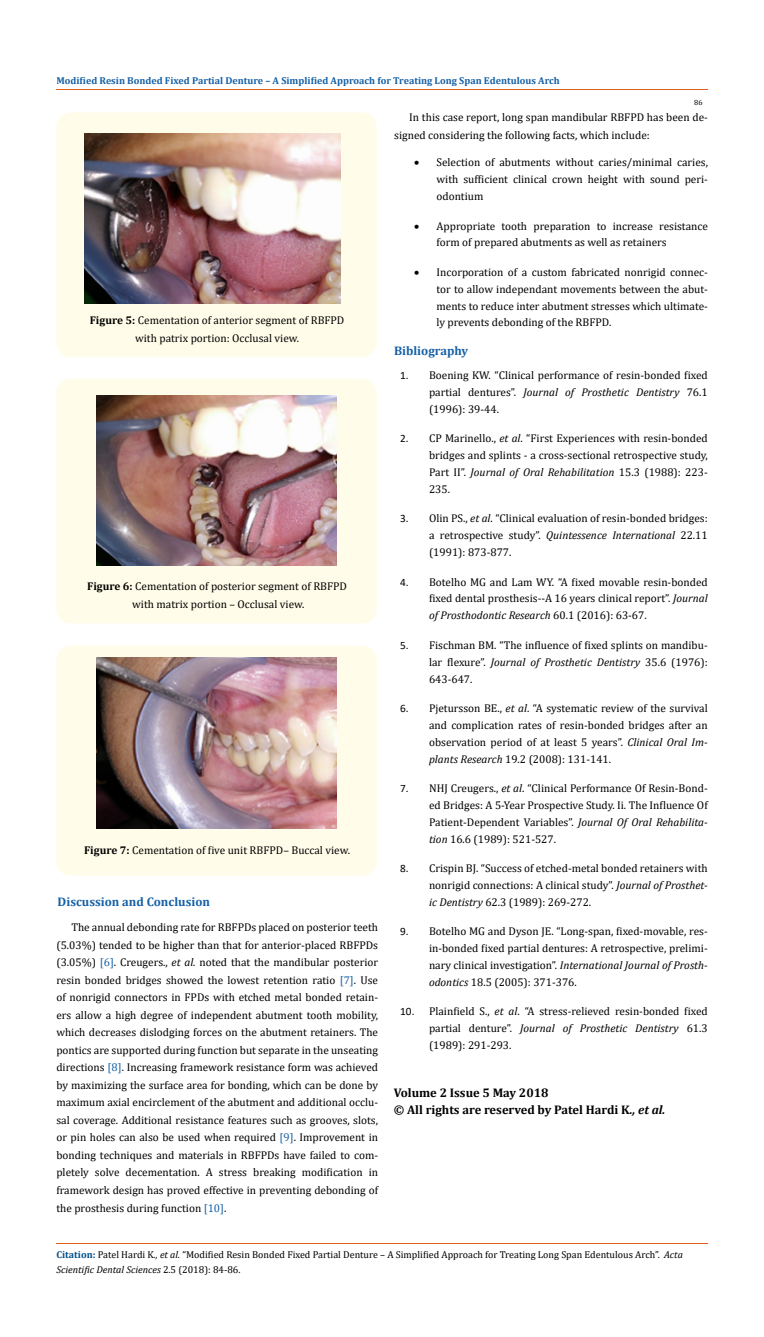
<style>
.page{position:relative;width:764px;height:1337px;background:#fff}
.page>*{position:absolute;margin:0;border:0;box-sizing:border-box;transform-origin:0 0}
.t1{font:700 12.5px/17.5px "Cambria";color:#000}
.t2{font:700 12.5px "Cambria";color:#1560a6}
.t3{font:11.25px/16.9px "Cambria";color:#000;text-align:justify}
.t4{font:10px/15px "Cambria";color:#000}
.t5{font:700 10px "Cambria";color:#1560a6}
.t6{font:7.5px "Cambria";color:#000}
.s1{font-weight:700}
.s2{color:#1560a6}
.s3{font-style:italic}
.s4{font-family:"Calibri"}
.s5{font-weight:700;color:#035089}
</style>
<div class="page">
<div style="left:56px;top:112px;width:321px;height:245px;background:#fffde9;border-radius:15px"></div>
<img style="left:85px;top:133px;width:255px;height:170px">
<div style="left:56px;top:378px;width:321px;height:245px;background:#fffde9;border-radius:15px"></div>
<img style="left:97px;top:395px;width:239px;height:171px">
<div style="left:56px;top:645px;width:321px;height:230px;background:#fffde9;border-radius:15px"></div>
<img style="left:97px;top:658px;width:239px;height:170px">
<hr style="left:56px;top:90px;width:652px;height:1px;background:#e05d1a">
<hr style="left:56px;top:1243px;width:652px;height:1px;background:#e05d1a">
<p class="t5" style="left:56px;top:73px;width:505px">Modified Resin Bonded Fixed Partial Denture – A Simplified Approach for Treating Long Span Edentulous Arch</p>
<p class="t6" style="left:694px;top:98px;width:10px">86</p>
<p class="t3" style="left:90px;top:311px;width:256px;line-height:17.5px;text-align:center"><span class="s1">Figure 5:</span> Cementation of anterior segment of RBFPD with patrix portion: Occlusal view.</p>
<p class="t3" style="left:87px;top:577px;width:261px;line-height:17.5px;text-align:center"><span class="s1">Figure 6:</span> Cementation of posterior segment of RBFPD with matrix portion – Occlusal view.</p>
<p class="t3" style="left:84px;top:841px;width:267px"><span class="s1">Figure 7:</span> Cementation of five unit RBFPD– Buccal view.</p>
<p class="t2" style="left:58px;top:892px;width:154px">Discussion and Conclusion</p>
<p class="t3" style="left:56px;top:918px;width:323px;line-height:17.5px;text-indent:15px">The annual debonding rate for RBFPDs placed on posterior teeth (5.03%) tended to be higher than that for anterior-placed RBFPDs (3.05%) <span class="s2">[6]</span>. Creugers., <span class="s3">et al.</span> noted that the mandibular posterior resin bonded bridges showed the lowest retention ratio <span class="s2">[7]</span>. Use of nonrigid connectors in FPDs with etched metal bonded retain&shy;ers allow a high degree of independent abutment tooth mobility, which decreases dislodging forces on the abutment retainers. The pontics are supported during function but separate in the unseating directions <span class="s2">[8]</span>. Increasing framework resistance form was achieved by maximizing the surface area for bonding, which can be done by maximum axial encirclement of the abutment and additional occlu&shy;sal coverage. Additional resistance features such as grooves, slots, or pin holes can also be used when required <span class="s2">[9]</span>. Improvement in bonding techniques and materials in RBFPDs have failed to com&shy;pletely solve decementation. A stress breaking modification in framework design has proved effective in preventing debonding of the prosthesis during function <span class="s2">[10]</span>.</p>
<p class="t3" style="left:394px;top:108px;width:315px;line-height:17.5px;text-indent:15px">In this case report, long span mandibular RBFPD has been de&shy;signed considering the following facts, which include:</p>
<p class="t3" style="left:436px;top:154px;width:273px;text-indent:-22px">• Selection of abutments without caries/minimal caries, with sufficient clinical crown height with sound peri&shy;odontium</p>
<p class="t3" style="left:436px;top:217px;width:273px;text-indent:-22px">• Appropriate tooth preparation to increase resistance form of prepared abutments as well as retainers</p>
<p class="t3" style="left:436px;top:263px;width:273px;text-indent:-22px">• Incorporation of a custom fabricated nonrigid connec&shy;tor to allow independant movements between the abut&shy;ments to reduce inter abutment stresses which ultimate&shy;ly prevents debonding of the RBFPD.</p>
<p class="t2" style="left:394px;top:342px;width:76px">Bibliography</p>
<p class="t3" style="left:429px;top:367px;width:280px;text-indent:-29px"><span class="s4">1.</span> Boening KW. “Clinical performance of resin-bonded fixed partial dentures”. <span class="s3">Journal of Prosthetic Dentistry</span> 76.1 (1996): 39-44.</p>
<p class="t3" style="left:429px;top:430px;width:280px;text-indent:-29px"><span class="s4">2.</span> CP Marinello., <span class="s3">et al</span>. “First Experiences with resin-bonded bridges and splints - a cross-sectional retrospective study, Part II”. <span class="s3">Journal of Oral Rehabilitation</span> 15.3 (1988): 223- 235.</p>
<p class="t3" style="left:429px;top:510px;width:280px;text-indent:-29px"><span class="s4">3.</span> Olin PS., <span class="s3">et al</span>. “Clinical evaluation of resin-bonded bridges: a retrospective study”. <span class="s3">Quintessence International</span> 22.11 (1991): 873-877.</p>
<p class="t3" style="left:429px;top:573px;width:280px;text-indent:-29px"><span class="s4">4.</span> Botelho MG and Lam WY. “A fixed movable resin-bonded fixed dental prosthesis--A 16 years clinical report”. <span class="s3">Journal of Prosthodontic Research</span> 60.1 (2016): 63-67.</p>
<p class="t3" style="left:429px;top:636px;width:280px;text-indent:-29px"><span class="s4">5.</span> Fischman BM. “The influence of fixed splints on mandibu&shy;lar flexure”. <span class="s3">Journal of Prosthetic Dentistry</span> 35.6 (1976):<br>643-647.</p>
<p class="t3" style="left:429px;top:699px;width:280px;text-indent:-29px"><span class="s4">6.</span> Pjetursson BE., <span class="s3">et al</span>. “A systematic review of the survival and complication rates of resin-bonded bridges after an observation period of at least 5 years”. <span class="s3">Clinical Oral Im&shy;plants Research</span> 19.2 (2008): 131-141.</p>
<p class="t3" style="left:429px;top:779px;width:280px;text-indent:-29px"><span class="s4">7.</span> NHJ Creugers., <span class="s3">et al</span>. “Clinical Performance Of Resin-Bond&shy;ed Bridges: A 5-Year Prospective Study. Ii. The Influence Of Patient-Dependent Variables”. <span class="s3">Journal Of Oral Rehabilita&shy;tion</span> 16.6 (1989): 521-527.</p>
<p class="t3" style="left:429px;top:859px;width:280px;text-indent:-29px"><span class="s4">8.</span> Crispin BJ. “Success of etched-metal bonded retainers with nonrigid connections: A clinical study”. <span class="s3">Journal of Prosthet&shy;ic Dentistry</span> 62.3 (1989): 269-272.</p>
<p class="t3" style="left:429px;top:922px;width:280px;text-indent:-29px"><span class="s4">9.</span> Botelho MG and Dyson JE. “Long-span, fixed-movable, res&shy;in-bonded fixed partial dentures: A retrospective, prelimi&shy;nary clinical investigation”. <span class="s3">International Journal of Prosth&shy;odontics</span> 18.5 (2005): 371-376.</p>
<p class="t3" style="left:429px;top:1002px;width:280px;text-indent:-29px"><span class="s4">10.</span> Plainfield S., <span class="s3">et al</span>. “A stress-relieved resin-bonded fixed partial denture”. <span class="s3">Journal of Prosthetic Dentistry</span> 61.3 (1989): 291-293.</p>
<p class="t1" style="left:394px;top:1083px;width:273px">Volume 2 Issue 5 May 2018<br>© All rights are reserved by Patel Hardi K<span class="s3">., et al.</span></p>
<p class="t4" style="left:56px;top:1246px;width:628px"><span class="s5">Citation:</span> Patel Hardi K<span class="s3">., et al.</span> “Modified Resin Bonded Fixed Partial Denture – A Simplified Approach for Treating Long Span Edentulous Arch”. <span class="s3">Acta<br>Scientific Dental Sciences</span> 2.5 (2018): 84-86.</p>
</div>
